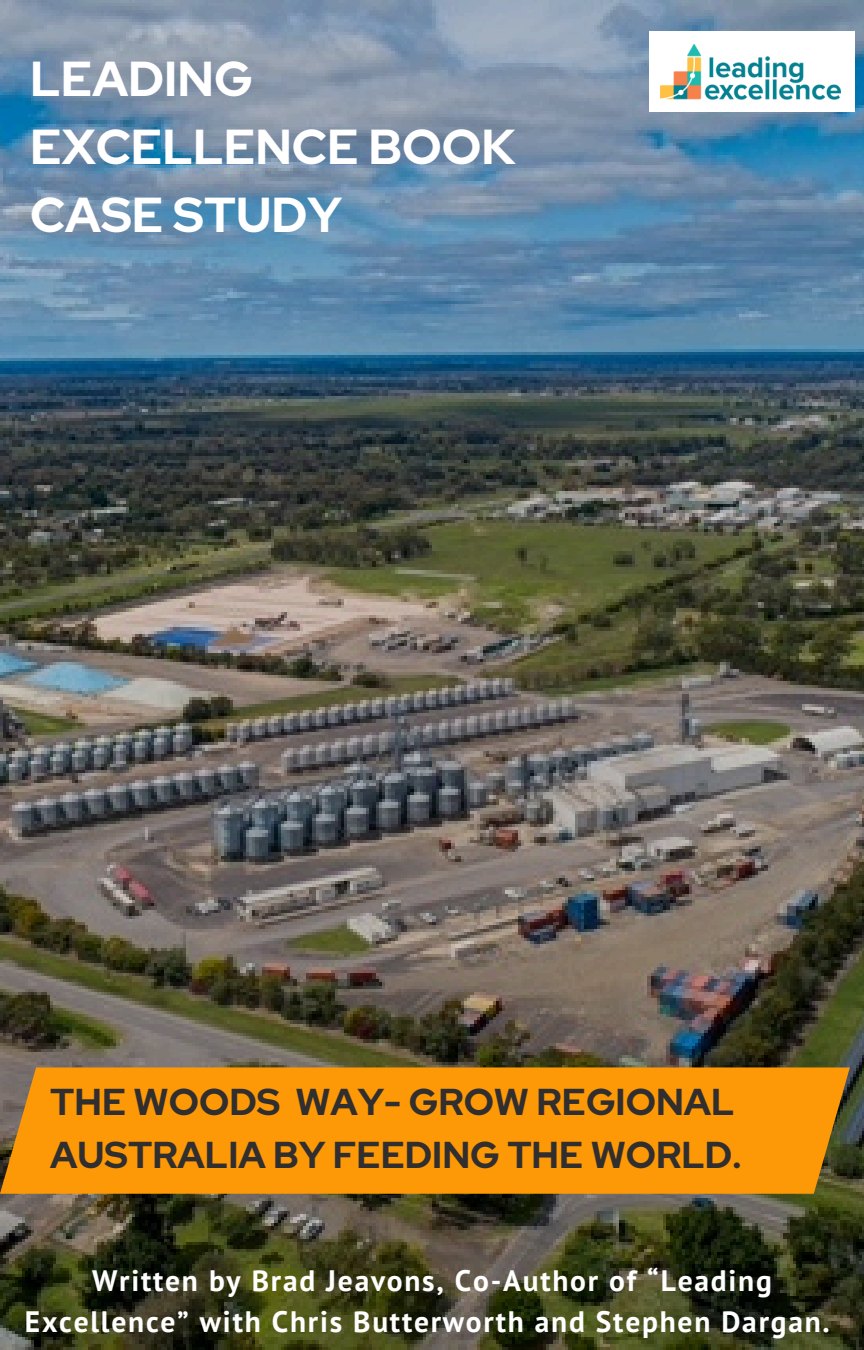
<style>
.page{position:relative;width:864px;height:1350px;background:#fff}
.page>*{position:absolute;margin:0;border:0;box-sizing:border-box;transform-origin:0 0}
.t1{font:700 48.82px/68px "Red Hat Display";color:#fff}
.t2{font:700 37.35px/52.2px "Red Hat Display";color:#302e2f}
.t3{font:700 29.47px/40.5px "PT Sans";letter-spacing:.06em;color:#fff;text-align:center}
</style>
<div class="page">
<img style="left:0;top:0;width:864px;height:1350px">
<div style="left:649px;top:31px;width:205px;height:81px;background:#fff"></div>
<img style="left:660px;top:44px;width:181px;height:55px">
<div style="left:0;top:1067px;width:850px;height:127px;background:#fd9806"></div>
<p class="t1" style="left:30px;top:44px;width:487px">LEADING<br>EXCELLENCE BOOK<br>CASE STUDY</p>
<h1 class="t2" style="left:50px;top:1076px;width:693px">THE WOODS WAY- GROW REGIONAL<br>AUSTRALIA BY FEEDING THE WORLD.</h1>
<h2 class="t3" style="left:25px;top:1260px;width:806px">Written by Brad Jeavons, Co-Author of “Leading<br>Excellence” with Chris Butterworth and Stephen Dargan.</h2>
</div>
